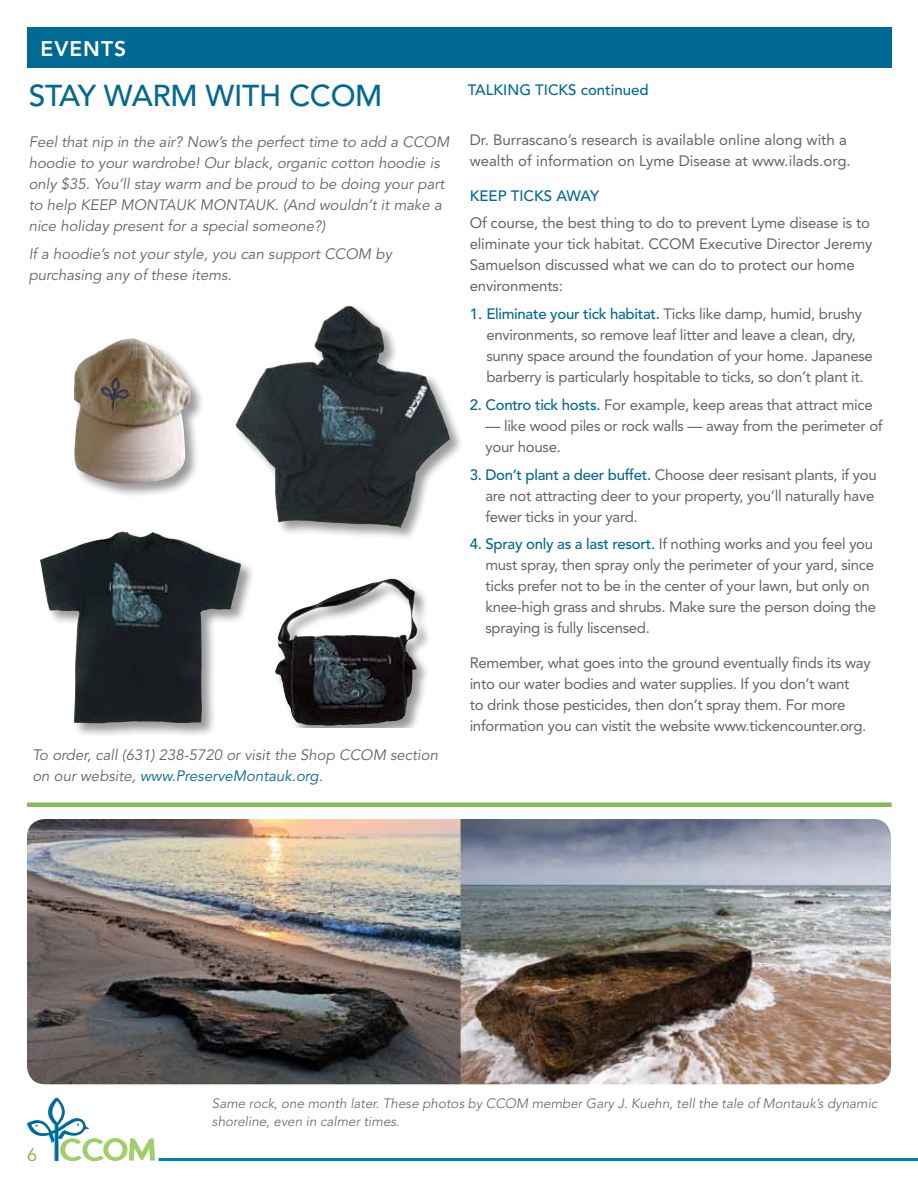
<style>
.page{position:relative;width:918px;height:1188px;background:#fff}
.page>*{position:absolute;margin:0;border:0;box-sizing:border-box;transform-origin:0 0}
.t1{font:500 30px "Avenir";letter-spacing:-.02em;color:#006994}
.t2{font:800 21px "Avenir";color:#fff}
.t3{font:18px "Avenir";color:#89b951}
.t4{font:15px/21px "Avenir";letter-spacing:-.02em;color:#636466}
.t5{font:italic 15px/21px "Avenir";color:#636466}
.t6{font:15px/21px "Avenir";color:#636466}
.t7{font:500 15px "Avenir";color:#006994}
.t8{font:italic 300 13.5px/18px "Avenir";color:#636466}
.s1{color:#006994}
.s2{font-weight:500;color:#006994}
</style>
<div class="page">
<hr style="left:159px;top:1158px;width:759px;height:3px;background:#007dc3">
<svg style="left:27px;top:1097px;width:128px;height:64px"></svg>
<div style="left:27px;top:27px;width:865px;height:41px;background:#006994"></div>
<div style="left:235px;top:304px;width:229px;height:238px;background:#000;opacity:.4"></div>
<img style="left:236px;top:306px;width:153px;height:220px">
<div style="left:274px;top:578px;width:158px;height:149px;background:#000;opacity:.41"></div>
<img style="left:289px;top:579px;width:103px;height:37px">
<div style="left:39px;top:530px;width:214px;height:208px;background:#000;opacity:.4"></div>
<img style="left:40px;top:531px;width:201px;height:192px">
<div style="left:73px;top:337px;width:133px;height:161px;background:#000;opacity:.4"></div>
<img style="left:74px;top:339px;width:117px;height:144px">
<div style="left:27px;top:802px;width:865px;height:5px;background:#89b951"></div>
<img style="left:27px;top:819px;width:864px;height:265px">
<h2 class="t2" style="left:40px;top:36px;width:87px">EVENTS</h2>
<h1 class="t1" style="left:29px;top:78px;width:283px">Stay Warm with CCO</h1>
<h1 class="t1" style="left:355px;top:78px;width:29px">M</h1>
<p class="t5" style="left:29px;top:132px;width:422px">Feel that nip in the air? Now’s the perfect time to add a CCOM hoodie to your wardrobe! Our black, organic cotton hoodie is only $35. You’ll stay warm and be proud to be doing your part to help KEEP MONTAUK MONTAUK. (And wouldn’t it make a nice holiday present for a special someone?)</p>
<p class="t5" style="left:29px;top:244px;width:365px">If a hoodie’s not your style, you can support CCOM by purchasing any of these items.</p>
<p class="t5" style="left:32px;top:745px;width:407px">To order, call (631) 238-5720 or visit the Shop CCOM section on our website, <span class="s1">www.PreserveMontauk.org</span>.</p>
<p class="t7" style="left:468px;top:81px;width:27px">Talkin</p>
<p class="t7" style="left:519px;top:81px;width:131px">g Ti cks continued</p>
<p class="t6" style="left:470px;top:130px;width:383px">Dr. Burrascano’s research is available online along with a wealth of information on Lyme Disease at www.ilads.org.</p>
<p class="t7" style="left:470px;top:187px;width:131px">KEE P TICKS AWAY</p>
<p class="t4" style="left:470px;top:213px;width:404px">Of course, the best thing to do to prevent Lyme disease is to eliminate your tick habitat. CCOM Executive Director Jeremy Samuelson discussed what we can do to protect our home environments:</p>
<p class="t4" style="left:486px;top:304px;width:388px;text-indent:-17px"><span class="s2">1. Eliminate your tick habitat.</span> Ticks like damp, humid, brushy environments, so remove leaf litter and leave a clean, dry, sunny space around the foundation of your home. Japanese barberry is particularly hospitable to ticks, so don’t plant it.</p>
<p class="t4" style="left:470px;top:394px;width:405px"><span class="s2">2. Contro tick hosts.</span> For example, keep areas that attract mice</p>
<p class="t4" style="left:485px;top:415px;width:399px">— like wood piles or rock walls — away from the perimeter of your house.</p>
<p class="t4" style="left:485px;top:464px;width:393px;text-indent:-16px"><span class="s2">3. Don’t plant a deer buffet.</span> Choose deer resisant plants, if you are not attracting deer to your property, you’ll naturally have fewer ticks in your yard.</p>
<p class="t4" style="left:485px;top:534px;width:392px;text-indent:-16px"><span class="s2">4. Spray only as a last resort.</span> If nothing works and you feel you must spray, then spray only the perimeter of your yard, since ticks prefer not to be in the center of your lawn, but only on knee-high grass and shrubs. Make sure the person doing the spraying is fully liscensed.</p>
<p class="t4" style="left:470px;top:652px;width:402px">Remember, what goes into the ground eventually finds its way into our water bodies and water supplies. If you don’t want<br>to drink those pesticides, then don’t spray them. For more information you can vistit the website www.tickencounter.org.</p>
<p class="t3" style="left:27px;top:1144px;width:12px">6</p>
<p class="t8" style="left:212px;top:1094px;width:667px">Same rock, one month later. These photos by CCOM member Gary J. Kuehn, tell the tale of Montauk’s dynamic shoreline, even in calmer times.</p>
</div>
